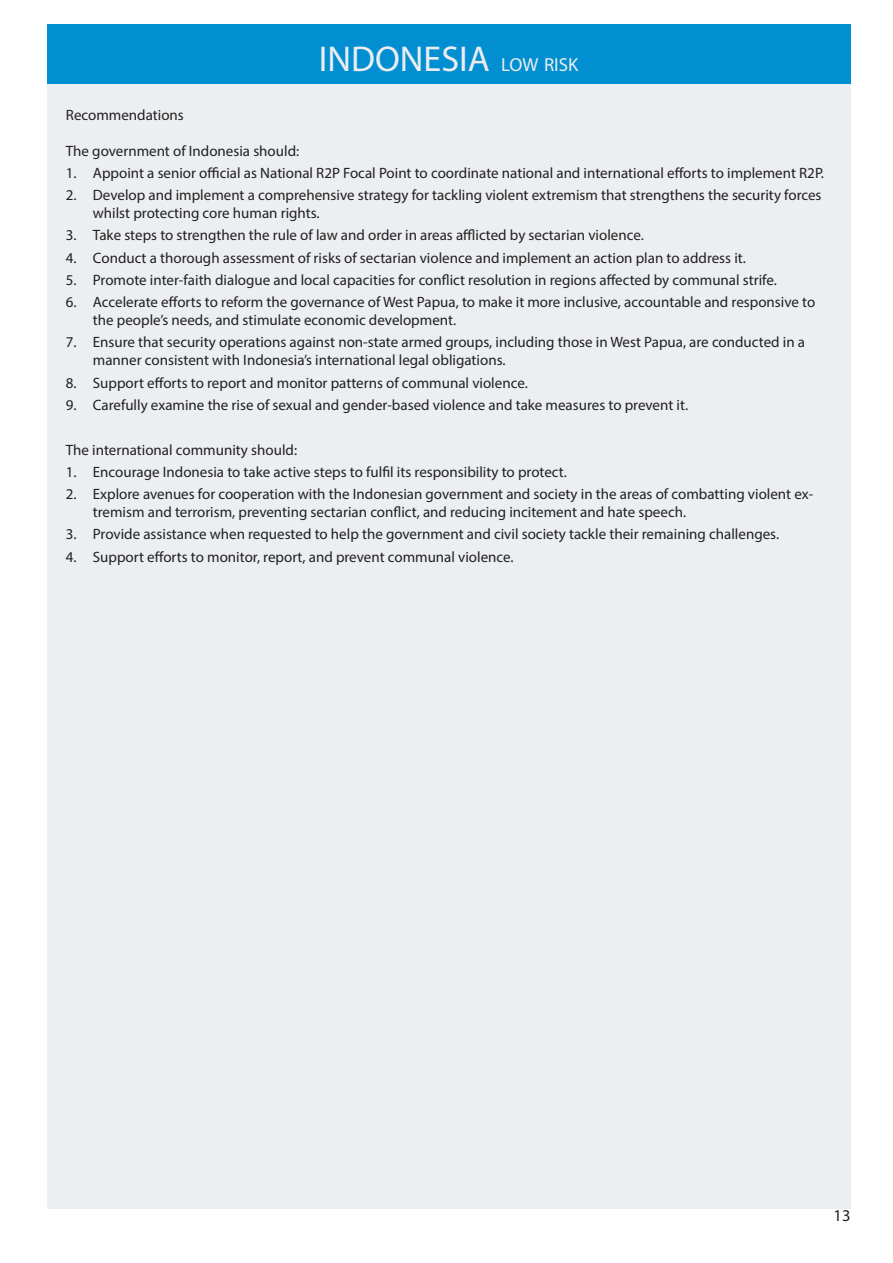
<style>
.page{position:relative;width:893px;height:1263px;background:#fff}
.page>*{position:absolute;margin:0;border:0;box-sizing:border-box;transform-origin:0 0}
.Chapters{font:36px "Myriad Pro";color:#ecedf1}
.Chapters-2{font:18.9px "Myriad Pro";color:#ecedf1}
.Bold_ish{font:16.5px "Myriad Pro";color:#231f20}
.Bold_ish-2{font:15px/18px "Myriad Pro";color:#231f20}
</style>
<div class="page">
<div style="left:47px;top:66px;width:803px;height:1143px;background:#eceff1"></div>
<div style="left:47px;top:24px;width:803px;height:60px;background:#018fd1"></div>
<p class="Chapters" style="left:319px;top:37px;width:77px">IN DONESIA</p>
<p class="Chapters-2" style="left:501px;top:53px;width:79px">LOW RISK</p>
<p class="Bold_ish-2" style="left:66px;top:105px;width:119px">Recommendations</p>
<p class="Bold_ish-2" style="left:66px;top:141px;width:235px">The government of Indonesia should:</p>
<p class="Bold_ish-2" style="left:66px;top:164px;width:760px">1. Appoint a senior official as National R2P Focal Point to coordinate national and international efforts to implement R2P.</p>
<p class="Bold_ish-2" style="left:93px;top:186px;width:730px;text-indent:-27px">2. Develop and implement a comprehensive strategy for tackling violent extremism that strengthens the security forces whilst protecting core human rights.</p>
<p class="Bold_ish-2" style="left:66px;top:226px;width:579px">3. Take steps to strengthen the rule of law and order in areas afflicted by sectarian violence.</p>
<p class="Bold_ish-2" style="left:66px;top:248px;width:681px">4. Conduct a thorough assessment of risks of sectarian violence and implement an action plan to address it.</p>
<p class="Bold_ish-2" style="left:66px;top:271px;width:712px">5. Promote inter-faith dialogue and local capacities for conflict resolution in regions affected by communal strife.</p>
<p class="Bold_ish-2" style="left:93px;top:293px;width:724px;text-indent:-27px">6. Accelerate efforts to reform the governance of West Papua, to make it more inclusive, accountable and responsive to the people’s needs, and stimulate economic development.</p>
<p class="Bold_ish-2" style="left:93px;top:333px;width:714px;text-indent:-27px">7. Ensure that security operations against non-state armed groups, including those in West Papua, are conducted in a manner consistent with Indonesia’s international legal obligations.</p>
<p class="Bold_ish-2" style="left:66px;top:373px;width:463px">8. Support efforts to report and monitor patterns of communal violence.</p>
<p class="Bold_ish-2" style="left:66px;top:396px;width:624px">9. Carefully examine the rise of sexual and gender-based violence and take measures to prevent it.</p>
<p class="Bold_ish-2" style="left:66px;top:440px;width:233px">The international community should:</p>
<p class="Bold_ish-2" style="left:66px;top:462px;width:502px">1. Encourage Indonesia to take active steps to fulfil its responsibility to protect.</p>
<p class="Bold_ish-2" style="left:93px;top:485px;width:722px;text-indent:-27px">2. Explore avenues for cooperation with the Indonesian government and society in the areas of combatting violent ex&shy;tremism and terrorism, preventing sectarian conflict, and reducing incitement and hate speech.</p>
<p class="Bold_ish-2" style="left:66px;top:525px;width:715px">3. Provide assistance when requested to help the government and civil society tackle their remaining challenges.</p>
<p class="Bold_ish-2" style="left:66px;top:547px;width:449px">4. Support efforts to monitor, report, and prevent communal violence.</p>
<p class="Bold_ish" style="left:833px;top:1206px;width:18px">13</p>
</div>
